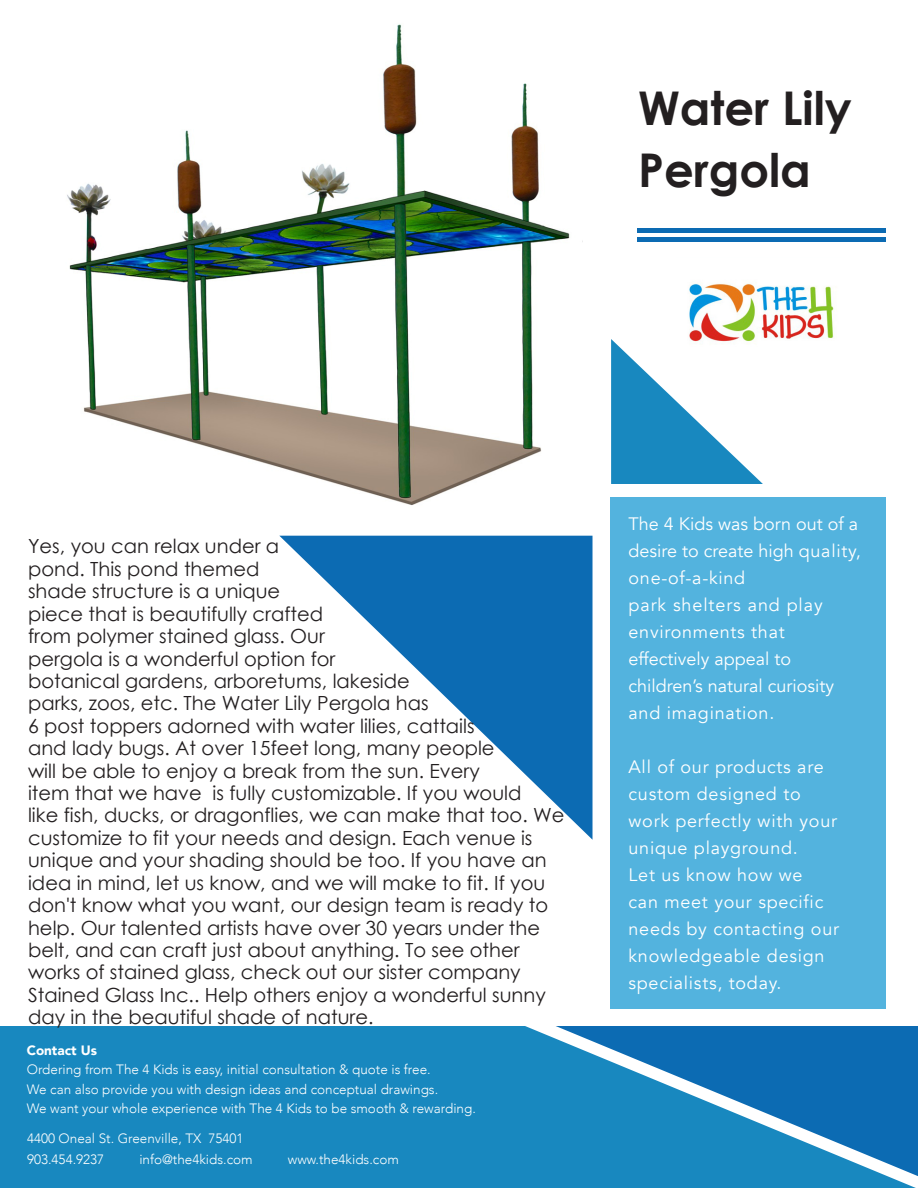
<style>
.page{position:relative;width:918px;height:1188px;background:#fff}
.page>*{position:absolute;margin:0;border:0;box-sizing:border-box;transform-origin:0 0}
.t1{font:700 46.5px/61.5px "Century Gothic";color:#231f20}
.t2{font:19.5px/22.5px "Century Gothic";color:#231f20}
.t3{font:18px/27px "Avenir";letter-spacing:.04em;color:#fff}
.t4{font:18px/27px "Avenir";color:#fff}
.t5{font:300 13.5px "Avenir";color:#fff}
.t6{font:900 13.5px "Avenir";color:#fff}
</style>
<div class="page">
<div style="left:611px;top:497px;width:275px;height:512px;background:#53b3de"></div>
<svg style="left:336px;top:536px;width:257px;height:304px"></svg>
<hr style="left:638px;top:238px;width:248px;height:4px;background:#0c6bb3">
<img style="left:689px;top:283px;width:146px;height:56px">
<svg style="left:611px;top:339px;width:152px;height:145px"></svg>
<div style="left:0;top:1026px;width:916px;height:162px;background:#1888bf"></div>
<svg style="left:556px;top:1026px;width:362px;height:150px;background:#2483be"></svg>
<div style="left:638px;top:228px;width:248px;height:5px;background:#0c6bb3"></div>
<img style="left:67px;top:24px;width:515px;height:567px">
<p class="t1" style="left:638px;top:76px;width:215px">Water Lily<br>Pergola</p>
<p class="t2" style="left:28px;top:535px;width:538px">Yes, you can relax under a<br>pond. This pond themed<br>shade structure is a unique<br>piece that is beautifully crafted<br>from polymer stained glass. Our<br>pergola is a wonderful option for<br>botanical gardens, arboretums, lakeside<br>parks, zoos, etc. The Water Lily Pergola has<br>6 post toppers adorned with water lilies, cattails<br>and lady bugs. At over 15feet long, many people<br>will be able to enjoy a break from the sun. Every<br>item that we have is fully customizable. If you would<br>like fish, ducks, or dragonflies, we can make that too. We customize to fit your needs and design. Each venue is unique and your shading should be too. If you have an idea in mind, let us know, and we will make to fit. If you don't know what you want, our design team is ready to help. Our talented artists have over 30 years under the belt, and can craft just about anything. To see other works of stained glass, check out our sister company Stained Glass Inc.. Help others enjoy a wonderful sunny day in the beautiful shade of nature.</p>
<p class="t6" style="left:27px;top:1039px;width:72px">Contact Us</p>
<p class="t5" style="left:27px;top:1062px;width:406px">Ordering from The 4 Kids is easy, initial consultation &amp; quote is free.</p>
<p class="t5" style="left:27px;top:1081px;width:413px">We can also provide you with design ideas and conceptual drawings.</p>
<p class="t5" style="left:27px;top:1101px;width:451px">We want your whole experience with The 4 Kids to be smooth &amp; rewarding.</p>
<p class="t5" style="left:27px;top:1130px;width:218px">4400 Oneal St. Greenville, TX 75401</p>
<p class="t5" style="left:27px;top:1151px;width:79px">903.454.9237</p>
<p class="t5" style="left:139px;top:1151px;width:115px">info@the4kids.com</p>
<p class="t5" style="left:288px;top:1151px;width:113px">www.the4kids.com</p>
<p class="t4" style="left:629px;top:510px;width:234px">The 4 Kids was born out of a desire to create high quality, one-of-a-kind</p>
<p class="t3" style="left:629px;top:591px;width:196px">park shelters and play</p>
<p class="t3" style="left:629px;top:618px;width:158px">environments that</p>
<p class="t4" style="left:629px;top:645px;width:164px">effectively appeal to</p>
<p class="t4" style="left:629px;top:672px;width:207px">children’s natural curiosity and imagination.</p>
<p class="t3" style="left:629px;top:753px;width:197px">All of our products are custom designed to</p>
<p class="t3" style="left:629px;top:807px;width:210px">work perfectly with your unique playground.</p>
<p class="t3" style="left:629px;top:861px;width:175px">Let us know how we</p>
<p class="t3" style="left:629px;top:888px;width:212px">can meet your specific needs by contacting our knowledgeable design specialists, today.</p>
</div>
